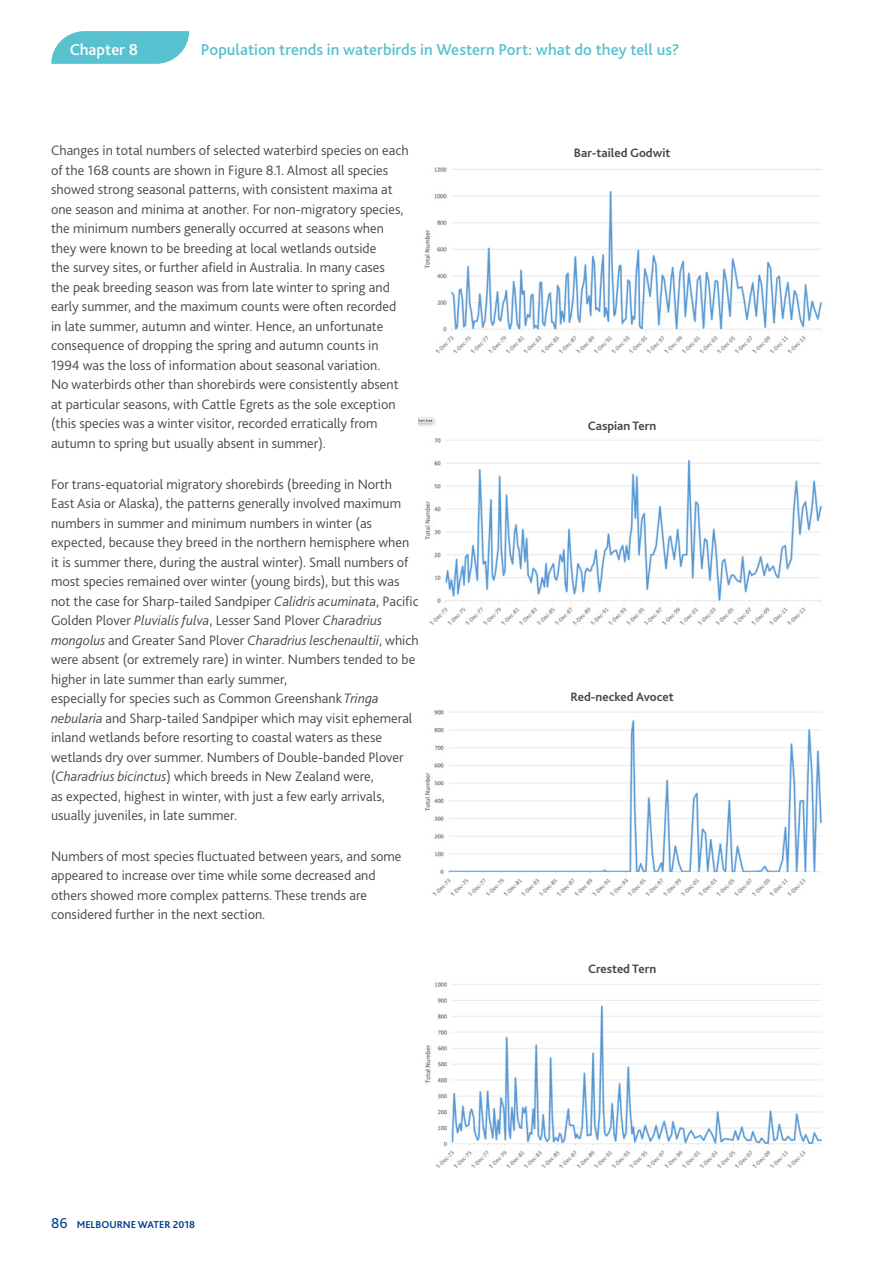
<style>
.page{position:relative;width:893px;height:1263px;background:#fff}
.page>*{position:absolute;margin:0;border:0;box-sizing:border-box;transform-origin:0 0}
.t1{font:500 16.5px "Bliss";color:#58c1cf}
.t2{font:500 16.5px "Bliss";color:#fff}
.t3{font:300 14.25px/19.5px "Bliss";color:#484847}
.t4{font:700 12.75px "Bliss";color:#484847}
.t5{font:700 10.5px "Bliss";color:#00418a}
.s1{font-style:italic}
.s2{font-weight:400;font-size:15px}
</style>
<div class="page">
<svg style="left:51px;top:31px;width:138px;height:33px;background:#6ac7d4"></svg>
<img style="left:424px;top:167px;width:400px;height:186px">
<img style="left:419px;top:417px;width:403px;height:208px">
<div style="left:519px;top:414px;width:206px;height:23px;background:#fff"></div>
<img style="left:425px;top:710px;width:397px;height:186px">
<img style="left:425px;top:982px;width:397px;height:186px">
<p class="t2" style="left:70px;top:39px;width:70px">Chapter 8</p>
<p class="t1" style="left:201px;top:39px;width:480px">Population trends in waterbirds in Western Port: what do they tell us?</p>
<p class="t3" style="left:51px;top:141px;width:359px">Changes in total numbers of selected waterbird species on each of the 168 counts are shown in Figure 8.1. Almost all species showed strong seasonal patterns, with consistent maxima at one season and minima at another. For non-migratory species, the minimum numbers generally occurred at seasons when they were known to be breeding at local wetlands outside<br>the survey sites, or further afield in Australia. In many cases<br>the peak breeding season was from late winter to spring and early summer, and the maximum counts were often recorded in late summer, autumn and winter. Hence, an unfortunate consequence of dropping the spring and autumn counts in 1994 was the loss of information about seasonal variation.<br>No waterbirds other than shorebirds were consistently absent at particular seasons, with Cattle Egrets as the sole exception (this species was a winter visitor, recorded erratically from autumn to spring but usually absent in summer).</p>
<p class="t3" style="left:51px;top:474px;width:369px">For trans-equatorial migratory shorebirds (breeding in North East Asia or Alaska), the patterns generally involved maximum numbers in summer and minimum numbers in winter (as expected, because they breed in the northern hemisphere when it is summer there, during the austral winter). Small numbers of most species remained over winter (young birds), but this was not the case for Sharp-tailed Sandpiper <span class="s1">Calidris acuminata</span>, Pacific Golden Plover <span class="s1">Pluvialis fulva</span>, Lesser Sand Plover <span class="s1">Charadrius mongolus</span> and Greater Sand Plover <span class="s1">Charadrius leschenaultii</span>, which were absent (or extremely rare) in winter. Numbers tended to be higher in late summer than early summer,<br>especially for species such as Common Greenshank <span class="s1">Tringa nebularia</span> and Sharp-tailed Sandpiper which may visit ephemeral inland wetlands before resorting to coastal waters as these wetlands dry over summer. Numbers of Double-banded Plover (<span class="s1">Charadrius bicinctus</span>) which breeds in New Zealand were,<br>as expected, highest in winter, with just a few early arrivals, usually juveniles, in late summer.</p>
<p class="t3" style="left:51px;top:846px;width:352px">Numbers of most species fluctuated between years, and some appeared to increase over time while some decreased and others showed more complex patterns. These trends are considered further in the next section.</p>
<p class="t5" style="left:51px;top:1217px;width:146px"><span class="s2">86</span> MELBOURNE WATER 2018</p>
<p class="t4" style="left:574px;top:144px;width:98px">Bar-tailed Godwit</p>
<p class="t4" style="left:588px;top:418px;width:70px">Caspian Tern</p>
<p class="t4" style="left:571px;top:689px;width:104px">Red-necked Avocet</p>
<p class="t4" style="left:588px;top:961px;width:70px">Crested Tern</p>
</div>
